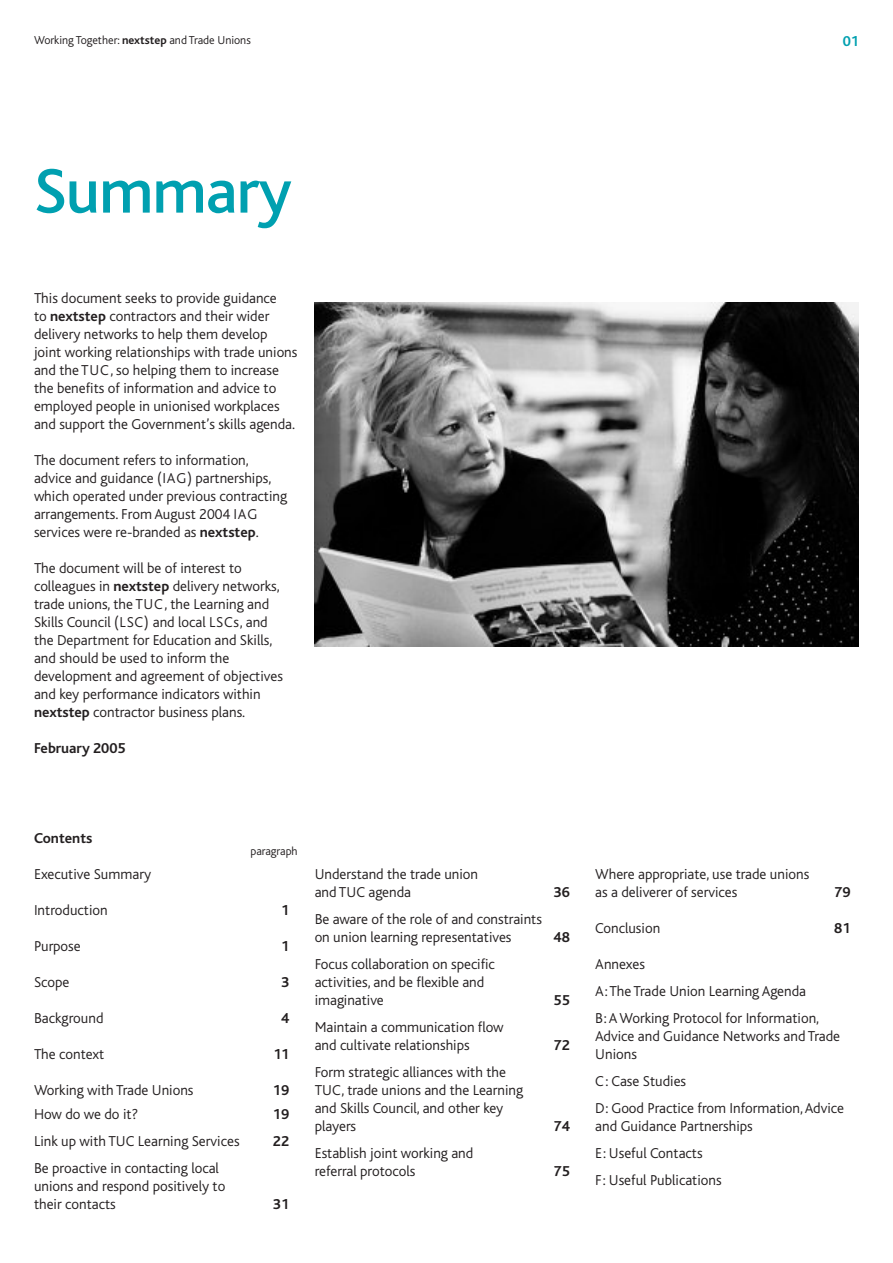
<style>
.page{position:relative;width:893px;height:1263px;background:#fff}
.page>*{position:absolute;margin:0;border:0;box-sizing:border-box;transform-origin:0 0}
.t1{font:500 66px "Bliss";letter-spacing:-.015em;color:#00a0b0}
.t2{font:300 15px/18px "Bliss";color:#231f20}
.t3{font:700 15px "Bliss";color:#231f20}
.t4{font:700 15px "Bliss";color:#00a0b0}
.t5{font:300 12px "Bliss";color:#231f20}
.s1{font-weight:700}
</style>
<div class="page">
<img style="left:315px;top:303px;width:544px;height:343px">
<p class="t5" style="left:34px;top:36px;width:218px">Working Together: <span class="s1">nextstep</span> and Trade Unions</p>
<p class="t4" style="left:843px;top:36px;width:18px">01</p>
<h1 class="t1" style="left:34px;top:169px;width:259px">Summary</h1>
<p class="t2" style="left:34px;top:290px;width:265px">This document seeks to provide guidance<br>to <span class="s1">nextstep</span> contractors and their wider delivery networks to help them develop joint working relationships with trade unions and the TUC, so helping them to increase the benefits of information and advice to employed people in unionised workplaces and support the Government’s skills agenda.</p>
<p class="t2" style="left:34px;top:452px;width:255px">The document refers to information, advice and guidance (IAG) partnerships, which operated under previous contracting arrangements. From August 2004 IAG services were re-branded as <span class="s1">nextstep</span>.</p>
<p class="t2" style="left:34px;top:560px;width:250px">The document will be of interest to colleagues in <span class="s1">nextstep</span> delivery networks, trade unions, the TUC, the Learning and Skills Council (LSC) and local LSCs, and the Department for Education and Skills, and should be used to inform the development and agreement of objectives and key performance indicators within <span class="s1">nextstep</span> contractor business plans.</p>
<p class="t3" style="left:34px;top:743px;width:93px">February 2005</p>
<p class="t3" style="left:34px;top:833px;width:60px">Contents</p>
<p class="t5" style="left:250px;top:847px;width:49px">paragraph</p>
<p class="t2" style="left:34px;top:866px;width:119px">Executive Summary</p>
<p class="t2" style="left:34px;top:902px;width:75px">Introduction</p>
<p class="t3" style="left:281px;top:905px;width:10px">1</p>
<p class="t2" style="left:34px;top:938px;width:48px">Purpose</p>
<p class="t3" style="left:281px;top:941px;width:10px">1</p>
<p class="t2" style="left:34px;top:974px;width:37px">Scope</p>
<p class="t3" style="left:281px;top:977px;width:10px">3</p>
<p class="t2" style="left:34px;top:1010px;width:71px">Background</p>
<p class="t3" style="left:281px;top:1013px;width:10px">4</p>
<p class="t2" style="left:34px;top:1046px;width:72px">The context</p>
<p class="t3" style="left:274px;top:1049px;width:17px">11</p>
<p class="t2" style="left:34px;top:1082px;width:161px">Working with Trade Unions</p>
<p class="t3" style="left:273px;top:1085px;width:18px">19</p>
<p class="t2" style="left:34px;top:1106px;width:106px">How do we do it?</p>
<p class="t3" style="left:273px;top:1109px;width:18px">19</p>
<p class="t2" style="left:34px;top:1133px;width:207px">Link up with TUC Learning Services</p>
<p class="t3" style="left:273px;top:1136px;width:18px">22</p>
<p class="t2" style="left:34px;top:1160px;width:193px">Be proactive in contacting local unions and respond positively to their contacts</p>
<p class="t3" style="left:273px;top:1199px;width:18px">31</p>
<p class="t2" style="left:315px;top:866px;width:165px">Understand the trade union and TUC agenda</p>
<p class="t2" style="left:315px;top:911px;width:229px">Be aware of the role of and constraints on union learning representatives</p>
<p class="t2" style="left:315px;top:956px;width:182px">Focus collaboration on specific activities, and be flexible and imaginative</p>
<p class="t2" style="left:315px;top:1019px;width:190px">Maintain a communication flow and cultivate relationships</p>
<p class="t2" style="left:315px;top:1064px;width:210px">Form strategic alliances with the<br>TUC, trade unions and the Learning and Skills Council, and other key players</p>
<p class="t2" style="left:315px;top:1145px;width:160px">Establish joint working and referral protocols</p>
<p class="t3" style="left:554px;top:887px;width:18px">36</p>
<p class="t3" style="left:554px;top:932px;width:18px">48</p>
<p class="t3" style="left:554px;top:995px;width:18px">55</p>
<p class="t3" style="left:554px;top:1040px;width:18px">72</p>
<p class="t3" style="left:554px;top:1121px;width:18px">74</p>
<p class="t3" style="left:554px;top:1166px;width:18px">75</p>
<p class="t2" style="left:595px;top:866px;width:215px">Where appropriate, use trade unions as a deliverer of services</p>
<p class="t3" style="left:834px;top:887px;width:18px">79</p>
<p class="t2" style="left:595px;top:920px;width:66px">Conclusion</p>
<p class="t3" style="left:834px;top:923px;width:18px">81</p>
<p class="t2" style="left:595px;top:952px;width:225px;line-height:27px">Annexes<br>A:The Trade Union Learning Agenda<br>B:A Working Protocol for Information,</p>
<p class="t2" style="left:595px;top:1028px;width:246px">Advice and Guidance Networks and Trade<br>Unions</p>
<p class="t2" style="left:595px;top:1069px;width:250px;line-height:27px">C: Case Studies<br>D: Good Practice from Information,Advice</p>
<p class="t2" style="left:595px;top:1114px;width:159px;line-height:27px">and Guidance Partnerships<br>E: Useful Contacts<br>F: Useful Publications</p>
</div>
